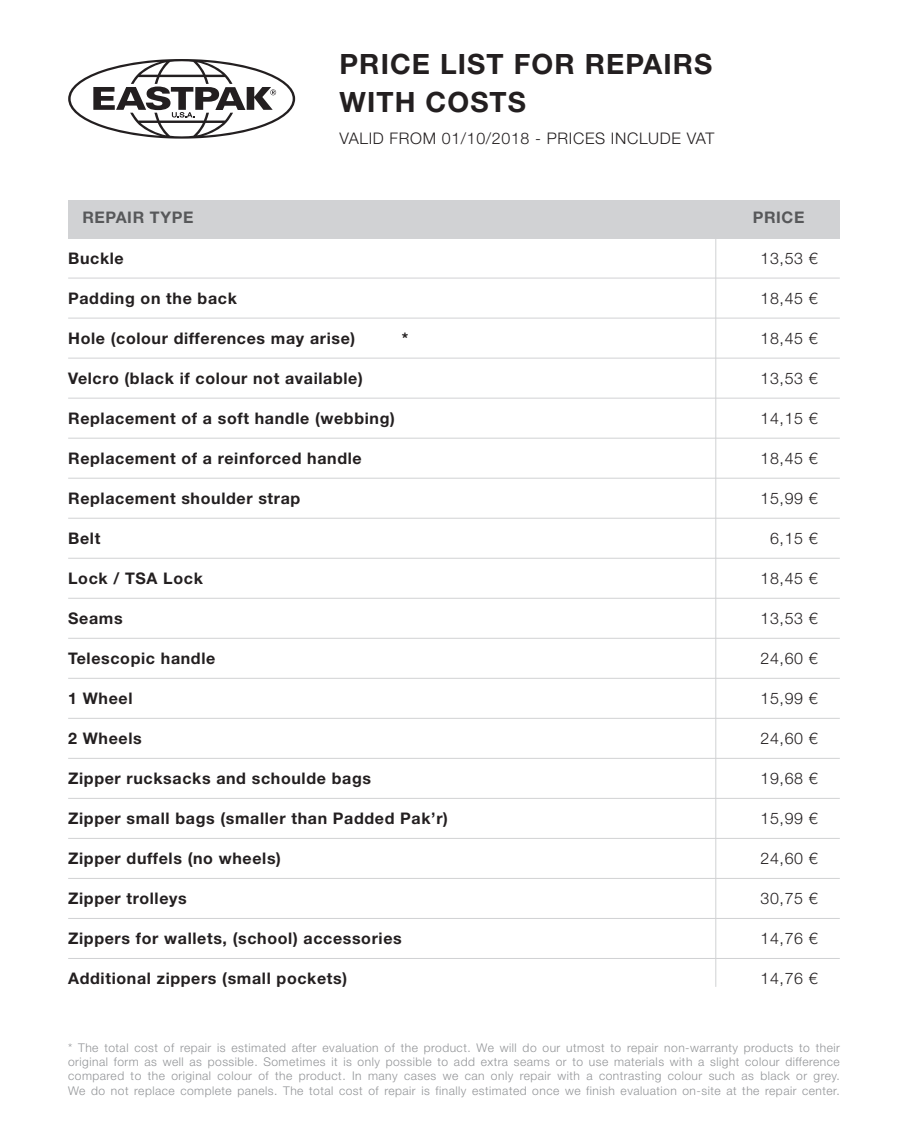
<style>
.page{position:relative;width:908px;height:1134px;background:#fff}
.page>*{position:absolute;margin:0;border:0;box-sizing:border-box;transform-origin:0 0}
.t1{font:700 28px/38.4px "Helvetica Neue LT Std";letter-spacing:.04em;color:#231f20}
.t2{font:700 16px "Helvetica Neue LT Std";letter-spacing:.04em;color:#231f20}
.t3{font:300 16px "Helvetica Neue LT Std";letter-spacing:.04em;color:#231f20}
.t4{font:700 16px "Helvetica Neue LT Std";letter-spacing:.04em;color:#57585a}
.t5{font:300 12px/14.4px "Helvetica Neue LT Std";letter-spacing:.04em;color:#939598;text-align:justify}
</style>
<div class="page">
<div style="left:68px;top:201px;width:771px;height:38px;background:#d1d2d4"></div>
<svg style="left:68px;top:59px;width:227px;height:80px"></svg>
<hr style="left:68px;top:278px;width:771px;height:1px;background:#d1d2d4">
<hr style="left:715px;top:230px;width:1px;height:757px;background:#d1d2d4">
<hr style="left:68px;top:318px;width:771px;height:1px;background:#d1d2d4">
<hr style="left:68px;top:358px;width:771px;height:1px;background:#d1d2d4">
<hr style="left:68px;top:398px;width:771px;height:1px;background:#d1d2d4">
<hr style="left:68px;top:438px;width:771px;height:1px;background:#d1d2d4">
<hr style="left:68px;top:478px;width:771px;height:1px;background:#d1d2d4">
<hr style="left:68px;top:518px;width:771px;height:1px;background:#d1d2d4">
<hr style="left:68px;top:558px;width:771px;height:1px;background:#d1d2d4">
<hr style="left:68px;top:598px;width:771px;height:1px;background:#d1d2d4">
<hr style="left:68px;top:638px;width:771px;height:1px;background:#d1d2d4">
<hr style="left:68px;top:678px;width:771px;height:1px;background:#d1d2d4">
<hr style="left:68px;top:718px;width:771px;height:1px;background:#d1d2d4">
<hr style="left:68px;top:758px;width:771px;height:1px;background:#d1d2d4">
<hr style="left:68px;top:798px;width:771px;height:1px;background:#d1d2d4">
<hr style="left:68px;top:838px;width:771px;height:1px;background:#d1d2d4">
<hr style="left:68px;top:878px;width:771px;height:1px;background:#d1d2d4">
<hr style="left:68px;top:918px;width:771px;height:1px;background:#d1d2d4">
<hr style="left:68px;top:958px;width:771px;height:1px;background:#d1d2d4">
<h1 class="t1" style="left:339px;top:44px;width:374px">PRICE LIST FOR REPAIRS<br>WITH COSTS</h1>
<h2 class="t3" style="left:339px;top:129px;width:376px">VALID FROM 01/10/2018 - PRICES INCLUDE VAT</h2>
<h2 class="t4" style="left:82px;top:208px;width:112px">REPAIR TYPE</h2>
<h2 class="t4" style="left:752px;top:208px;width:53px">PRICE</h2>
<h2 class="t2" style="left:68px;top:248px;width:57px">Buckle</h2>
<h2 class="t2" style="left:68px;top:288px;width:170px">Padding on the back</h2>
<h2 class="t2" style="left:68px;top:328px;width:288px">Hole (colour differences may arise)</h2>
<h2 class="t2" style="left:401px;top:328px;width:8px">*</h2>
<h2 class="t2" style="left:68px;top:368px;width:296px">Velcro (black if colour not available)</h2>
<h2 class="t2" style="left:68px;top:408px;width:328px">Replacement of a soft handle (webbing)</h2>
<h2 class="t2" style="left:68px;top:448px;width:295px">Replacement of a reinforced handle</h2>
<h2 class="t2" style="left:68px;top:488px;width:233px">Replacement shoulder strap</h2>
<h2 class="t2" style="left:68px;top:528px;width:34px">Belt</h2>
<h2 class="t2" style="left:68px;top:568px;width:136px">Lock / TSA Lock</h2>
<h2 class="t2" style="left:68px;top:608px;width:56px">Seams</h2>
<h2 class="t2" style="left:68px;top:648px;width:149px">Telescopic handle</h2>
<h2 class="t2" style="left:68px;top:688px;width:66px">1 Wheel</h2>
<h2 class="t2" style="left:68px;top:728px;width:75px">2 Wheels</h2>
<h2 class="t2" style="left:68px;top:768px;width:304px">Zipper rucksacks and schoulde bags</h2>
<h2 class="t2" style="left:68px;top:808px;width:381px">Zipper small bags (smaller than Padded Pak’r)</h2>
<h2 class="t2" style="left:68px;top:848px;width:214px">Zipper duffels (no wheels)</h2>
<h2 class="t2" style="left:68px;top:888px;width:120px">Zipper trolleys</h2>
<h2 class="t2" style="left:68px;top:928px;width:335px">Zippers for wallets, (school) accessories</h2>
<h2 class="t2" style="left:68px;top:968px;width:280px">Additional zippers (small pockets)</h2>
<h2 class="t3" style="left:760px;top:248px;width:59px">13,53 €</h2>
<h2 class="t3" style="left:760px;top:288px;width:59px">18,45 €</h2>
<h2 class="t3" style="left:760px;top:328px;width:59px">18,45 €</h2>
<h2 class="t3" style="left:760px;top:368px;width:59px">13,53 €</h2>
<h2 class="t3" style="left:760px;top:408px;width:59px">14,15 €</h2>
<h2 class="t3" style="left:760px;top:448px;width:59px">18,45 €</h2>
<h2 class="t3" style="left:760px;top:488px;width:59px">15,99 €</h2>
<h2 class="t3" style="left:769px;top:528px;width:49px">6,15 €</h2>
<h2 class="t3" style="left:760px;top:568px;width:59px">18,45 €</h2>
<h2 class="t3" style="left:760px;top:608px;width:59px">13,53 €</h2>
<h2 class="t3" style="left:760px;top:648px;width:59px">24,60 €</h2>
<h2 class="t3" style="left:760px;top:688px;width:59px">15,99 €</h2>
<h2 class="t3" style="left:760px;top:728px;width:59px">24,60 €</h2>
<h2 class="t3" style="left:760px;top:768px;width:59px">19,68 €</h2>
<h2 class="t3" style="left:760px;top:808px;width:59px">15,99 €</h2>
<h2 class="t3" style="left:760px;top:848px;width:59px">24,60 €</h2>
<h2 class="t3" style="left:760px;top:888px;width:59px">30,75 €</h2>
<h2 class="t3" style="left:760px;top:928px;width:59px">14,76 €</h2>
<h2 class="t3" style="left:760px;top:968px;width:59px">14,76 €</h2>
<p class="t5" style="left:68px;top:1040px;width:772px">* The total cost of repair is estimated after evaluation of the product. We will do our utmost to repair non-warranty products to their original form as well as possible. Sometimes it is only possible to add extra seams or to use materials with a slight colour difference compared to the original colour of the product. In many cases we can only repair with a contrasting colour such as black or grey.<br>We do not replace complete panels. The total cost of repair is finally estimated once we finish evaluation on-site at the repair center.</p>
</div>
